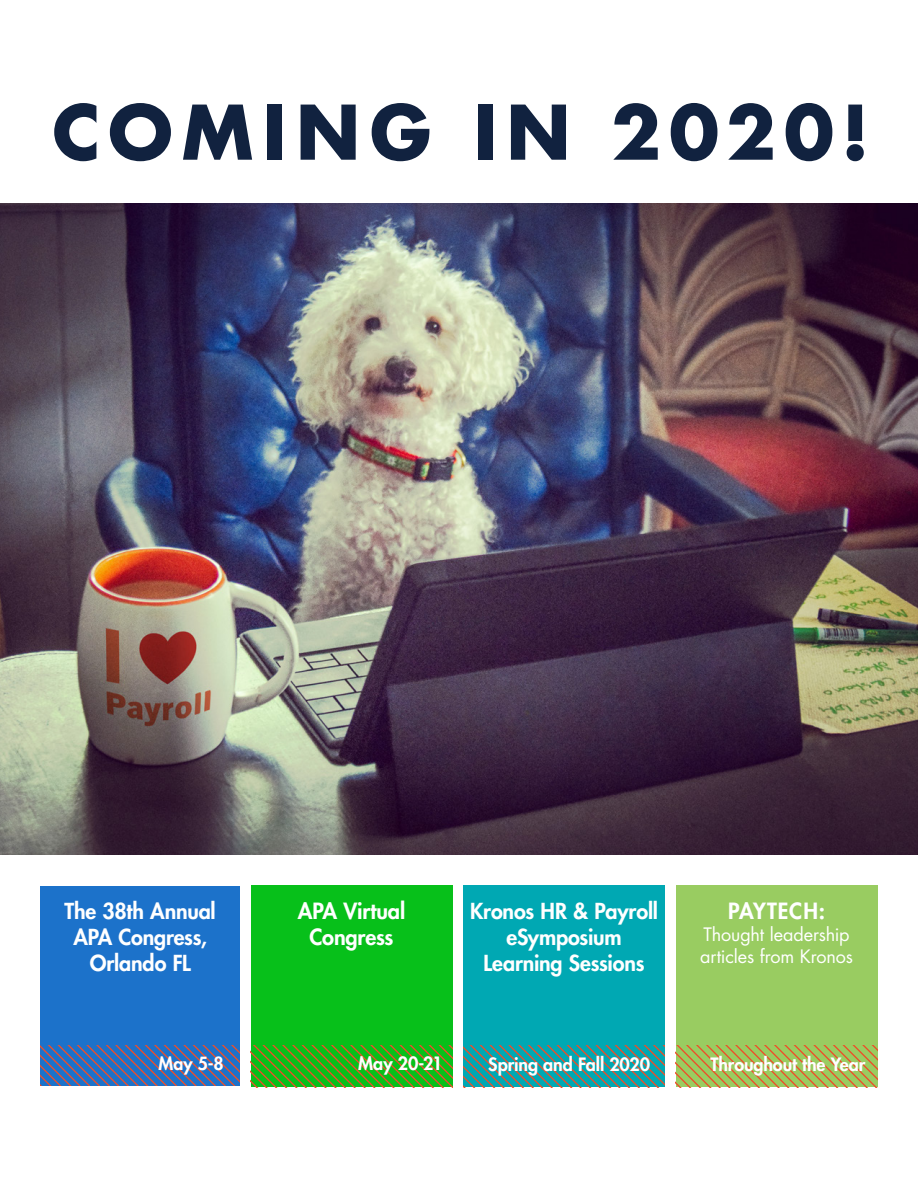
<style>
.page{position:relative;width:918px;height:1188px;background:#fff}
.page>*{position:absolute;margin:0;border:0;box-sizing:border-box;transform-origin:0 0}
.Image_text{font:700 73.2px "Futura";letter-spacing:.095em;color:#11223f}
.thumb_calendar_month{font:800 21.75px/26.1px "Futura";letter-spacing:-.005em;color:#fff;text-align:center}
.thumb_calendar_month-2{font:800 21.75px "Futura";letter-spacing:.035em;color:#fff}
.thumb_calendar_month-3{font:800 21.45px/25.8px "Futura";letter-spacing:-.01em;color:#fff;text-align:center}
.thumb_calendar_month-4{font:18px/22px "Futura";letter-spacing:-.005em;color:#fff}
.Numbers_for_days{font:800 17.85px "Futura";letter-spacing:-.01em;color:#fff}
.Numbers_for_days-2{font:800 17.7px "Futura";color:#fff}
</style>
<div class="page">
<div style="left:463px;top:886px;width:202px;height:201px;background:#00a8b3"></div>
<div style="left:676px;top:886px;width:201px;height:201px;background:#99cc61"></div>
<div style="left:41px;top:887px;width:199px;height:199px;background:#1c72ca"></div>
<div style="left:251px;top:886px;width:201px;height:201px;background:#07c01a"></div>
<svg style="left:463px;top:1046px;width:202px;height:41px"></svg>
<svg style="left:676px;top:1046px;width:201px;height:41px"></svg>
<svg style="left:41px;top:1045px;width:199px;height:41px"></svg>
<svg style="left:251px;top:1046px;width:201px;height:41px"></svg>
<img style="left:0;top:203px;width:918px;height:652px">
<p class="Image_text" style="left:51px;top:79px;width:820px">COMING IN 2020!</p>
<p class="thumb_calendar_month-3" style="left:65px;top:898px;width:153px">The 38th Annual<br>APA Congress,<br>Orlando FL</p>
<p class="thumb_calendar_month" style="left:298px;top:898px;width:109px">APA Virtual<br>Congress</p>
<p class="thumb_calendar_month-2" style="left:728px;top:897px;width:99px">PAYTECH:</p>
<p class="thumb_calendar_month-3" style="left:470px;top:898px;width:190px">Kronos HR &amp; Payroll eSymposium<br>Learning Sessions</p>
<p class="thumb_calendar_month-4" style="left:700px;top:923px;width:154px">Thought leadership articles from Kronos</p>
<p class="Numbers_for_days-2" style="left:159px;top:1052px;width:67px">May 5-8</p>
<p class="Numbers_for_days" style="left:358px;top:1051px;width:86px">May 20-21</p>
<p class="Numbers_for_days" style="left:488px;top:1052px;width:163px">Spring and Fall 2020</p>
<p class="Numbers_for_days" style="left:711px;top:1052px;width:156px">Throughout the Year</p>
</div>
